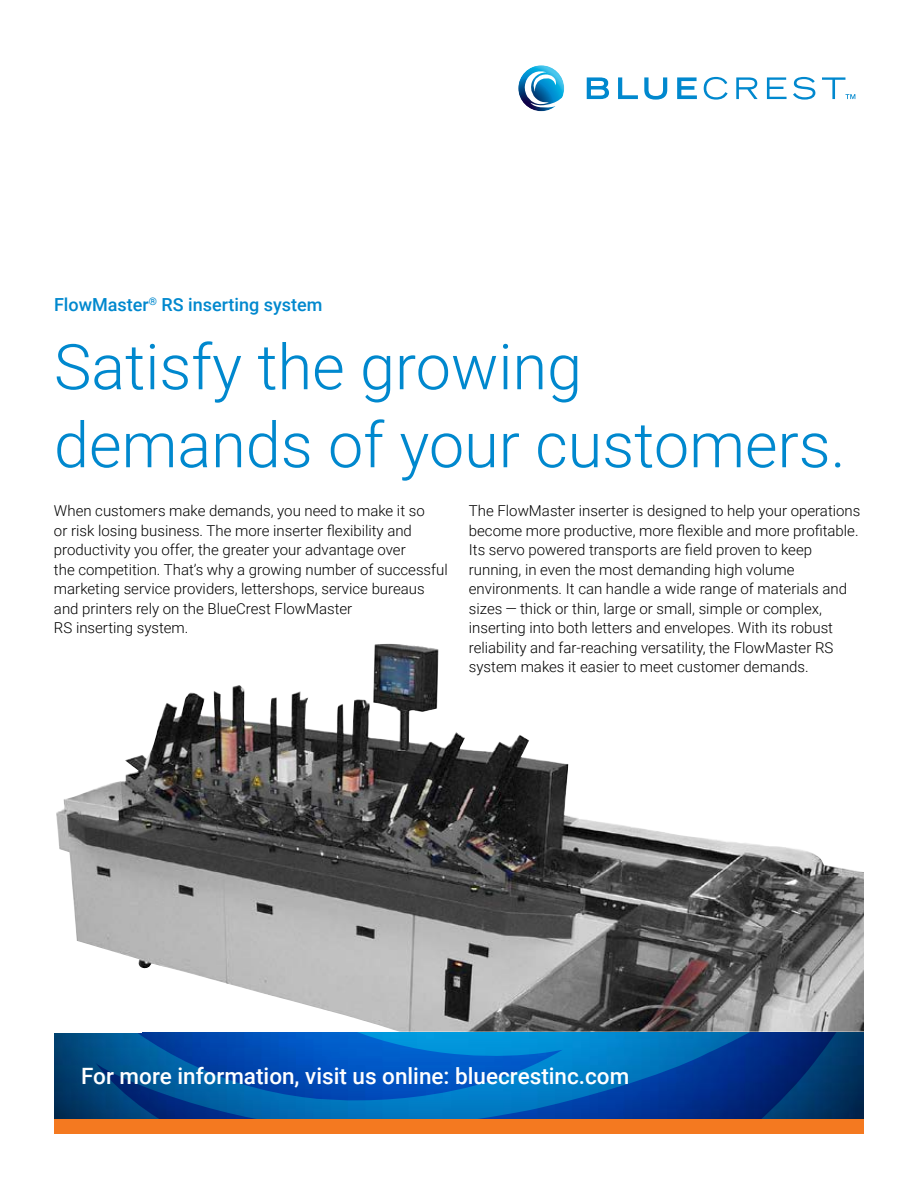
<style>
.page{position:relative;width:918px;height:1188px;background:#fff}
.page>*{position:absolute;margin:0;border:0;box-sizing:border-box;transform-origin:0 0}
.t1{font:300 63px/78px "Roboto";color:#0088ce}
.t2{font:500 22.5px "Roboto";color:#fff}
.t3{font:500 18px "Roboto";color:#0088ce}
.t4{font:300 15px/19.5px "Roboto";color:#000}
</style>
<div class="page">
<svg style="left:518px;top:65px;width:46px;height:46px"></svg>
<svg style="left:587px;top:77px;width:22px;height:22px"></svg>
<svg style="left:618px;top:77px;width:20px;height:22px"></svg>
<svg style="left:644px;top:77px;width:23px;height:23px"></svg>
<svg style="left:677px;top:77px;width:20px;height:22px"></svg>
<svg style="left:704px;top:77px;width:24px;height:23px"></svg>
<svg style="left:736px;top:77px;width:22px;height:22px"></svg>
<svg style="left:767px;top:77px;width:20px;height:22px"></svg>
<svg style="left:793px;top:77px;width:22px;height:23px"></svg>
<svg style="left:822px;top:77px;width:33px;height:22px"></svg>
<img style="left:54px;top:644px;width:810px;height:476px">
<svg style="left:54px;top:1032px;width:42px;height:84px;background:#03406f"></svg>
<svg style="left:96px;top:1032px;width:768px;height:88px;background:#0355a6"></svg>
<div style="left:54px;top:1120px;width:810px;height:14px;background:#f47920"></div>
<div style="left:31px;top:991px;width:111px;height:41px;background:#fff"></div>
<p class="t3" style="left:54px;top:292px;width:270px">FlowMaster<sup>®</sup> RS inserting system</p>
<h1 class="t1" style="left:54px;top:326px;width:793px">Satisfy the growing demands of your customers.</h1>
<p class="t4" style="left:54px;top:500px;width:395px">When customers make demands, you need to make it so<br>or risk losing business. The more inserter flexibility and productivity you offer, the greater your advantage over<br>the competition. That’s why a growing number of successful marketing service providers, lettershops, service bureaus and printers rely on the BlueCrest FlowMaster<br>RS inserting system.</p>
<p class="t4" style="left:469px;top:500px;width:393px">The FlowMaster inserter is designed to help your operations become more productive, more flexible and more profitable.<br>Its servo powered transports are field proven to keep running, in even the most demanding high volume environments. It can handle a wide range of materials and sizes — thick or thin, large or small, simple or complex, inserting into both letters and envelopes. With its robust reliability and far-reaching versatility, the FlowMaster RS system makes it easier to meet customer demands.</p>
<h2 class="t2" style="left:81px;top:1061px;width:550px">For more information, visit us online: bluecrestinc.com</h2>
</div>
